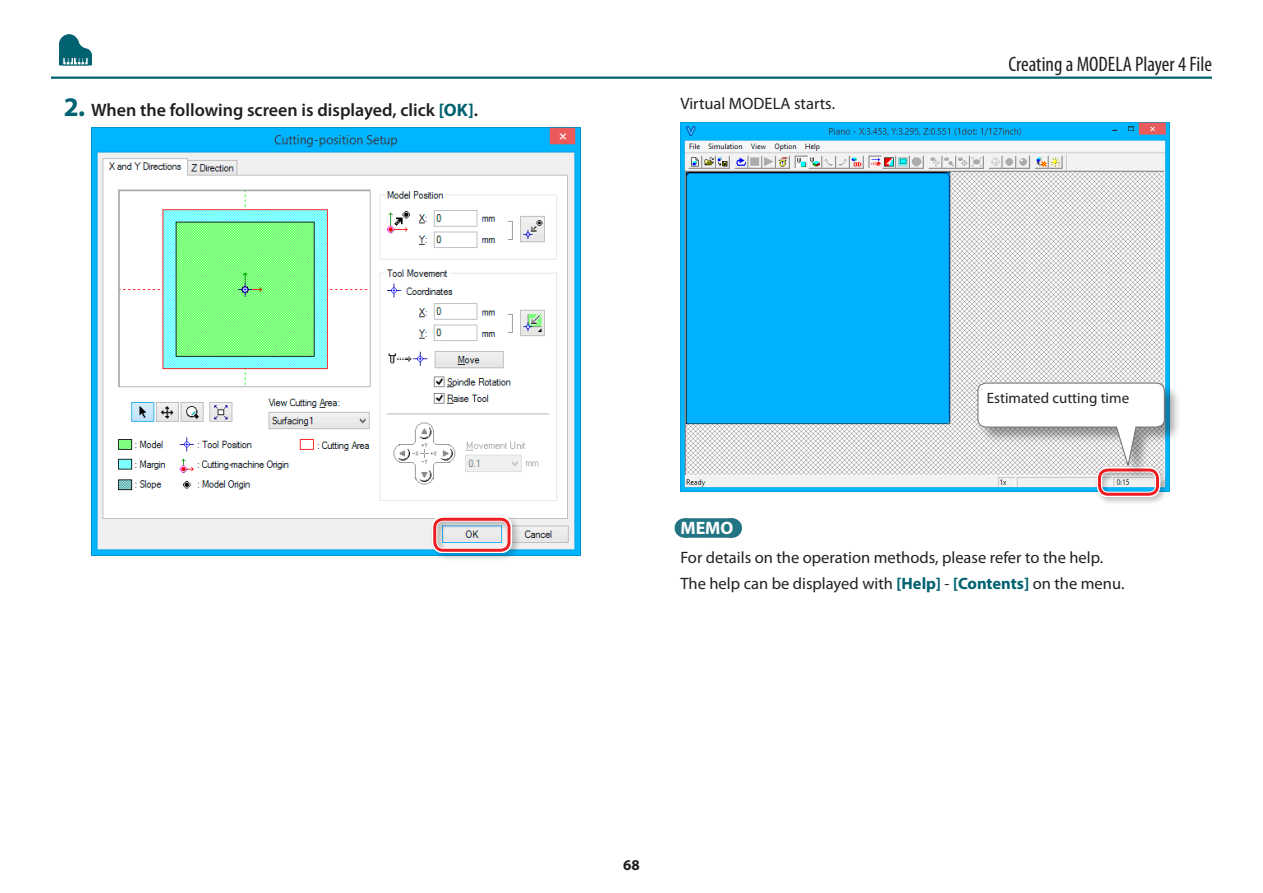
<style>
.page{position:relative;width:1263px;height:893px;background:#fff}
.page>*{position:absolute;margin:0;border:0;box-sizing:border-box;transform-origin:0 0}
.t1{font:condensed 21px "Myriad Pro";color:#231f20}
.t2{font:600 18px "Myriad Pro";color:#231f20}
.t3{font:700 18px "Myriad Pro";color:#fff}
.t4{font:16.5px/26.2px "Myriad Pro";color:#231f20}
.t5{font:15px "Myriad Pro";color:#231f20}
.t6{font:700 15px "Myriad Pro";color:#231f20}
.s1{font-weight:700;font-size:27px;color:#006270}
.s2{font-weight:700;color:#006270}
</style>
<div class="page">
<hr style="left:51px;top:77px;width:1161px;height:2px;background:#006270">
<svg style="left:59px;top:34px;width:33px;height:31px"></svg>
<img style="left:91px;top:128px;width:489px;height:427px">
<div style="left:684px;top:518px;width:47px;height:20px;background:#247584"></div>
<svg style="left:708px;top:518px;width:24px;height:20px"></svg>
<img style="left:680px;top:123px;width:489px;height:369px">
<div style="left:1094px;top:465px;width:74px;height:40px;background:#231f20;opacity:.6"></div>
<svg style="left:1097px;top:481px;width:63px;height:16px"></svg>
<div style="left:1098px;top:468px;width:61px;height:28px;border:3px solid #ee1d23;border-radius:9px"></div>
<div style="left:978px;top:383px;width:203px;height:98px;background:#231f20;opacity:.4"></div>
<svg style="left:977px;top:382px;width:188px;height:86px"></svg>
<div style="left:430px;top:514px;width:90px;height:47px;background:#231f20;opacity:.6"></div>
<svg style="left:432px;top:516px;width:80px;height:37px"></svg>
<div style="left:433px;top:518px;width:77px;height:34px;border:3px solid #ee1d23;border-radius:9px"></div>
<p class="t2" style="left:64px;top:99px;width:415px"><span class="s1">2.</span> When the following screen is displayed, click <span class="s2">[OK]</span>.</p>
<p class="t4" style="left:680px;top:90px;width:155px">Virtual MODELA starts.</p>
<p class="t1" style="left:1008px;top:51px;width:205px">Creating a MODELA Player 4 File</p>
<p class="t5" style="left:987px;top:389px;width:144px">Estimated cutting time</p>
<p class="t3" style="left:680px;top:517px;width:54px">MEMO</p>
<p class="t4" style="left:680px;top:544px;width:444px">For details on the operation methods, please refer to the help.<br>The help can be displayed with <span class="s2">[Help]</span> - <span class="s2">[Contents]</span> on the menu.</p>
<p class="t6" style="left:623px;top:855px;width:18px">68</p>
</div>
